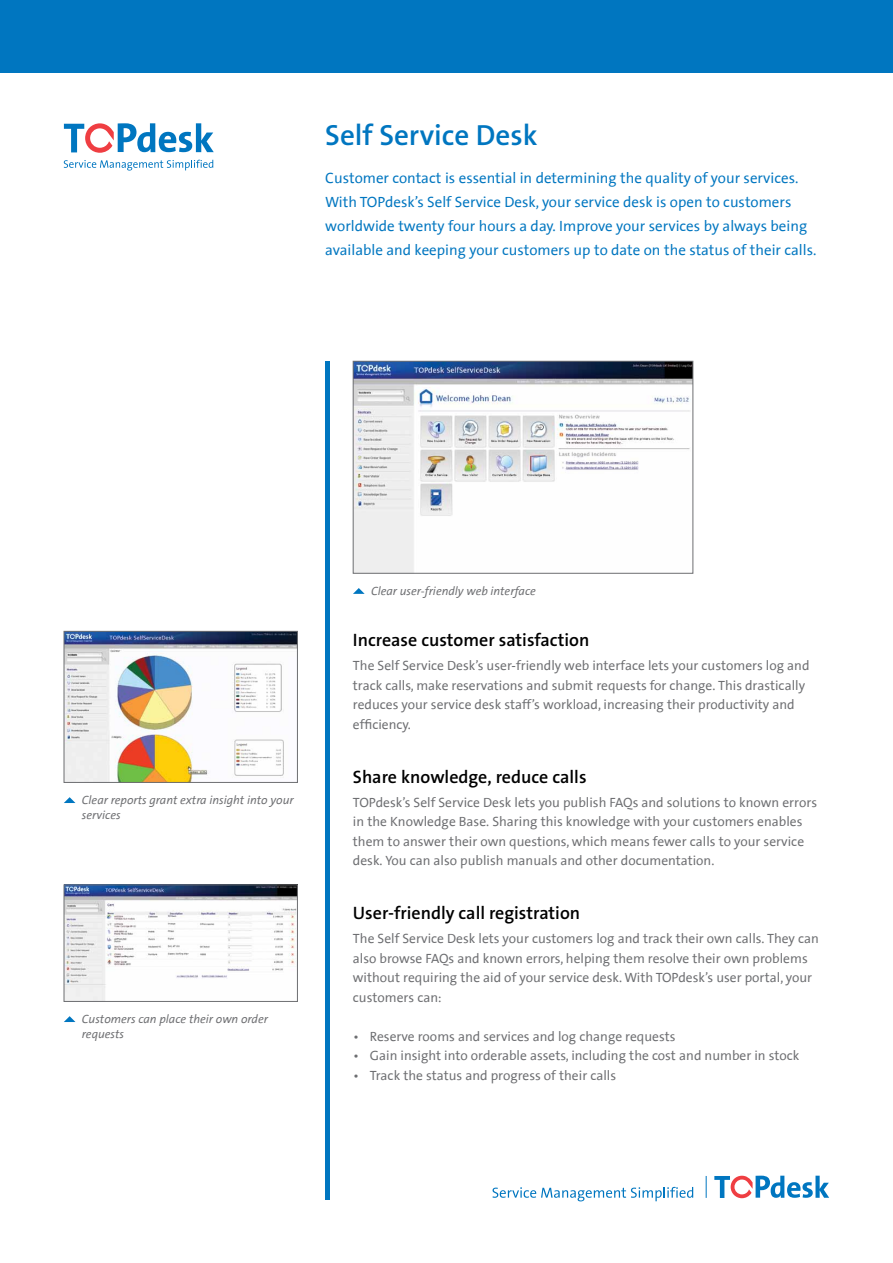
<style>
.page{position:relative;width:893px;height:1263px;background:#fff}
.page>*{position:absolute;margin:0;border:0;box-sizing:border-box;transform-origin:0 0}
.t1{font:600 29.25px "The Sans B6";color:#0076c0}
.t2{font:600 18px "The Sans B6";color:#000}
.t3{font:15px/24px "The Sans Correspondence";color:#0076c0}
.t4{font:13.5px/19.5px "The Sans Correspondence";color:#6d6e71}
.t5{font:italic 12px/14.4px "The Sans Correspondence";color:#6d6e71}
</style>
<div class="page">
<div style="left:0;top:0;width:893px;height:72px;background:#0076c0"></div>
<svg style="left:714px;top:1176px;width:115px;height:22px"></svg>
<svg style="left:493px;top:1187px;width:200px;height:14px"></svg>
<svg style="left:706px;top:1176px;width:1px;height:22px"></svg>
<svg style="left:64px;top:123px;width:150px;height:30px"></svg>
<svg style="left:64px;top:160px;width:149px;height:11px"></svg>
<div style="left:325px;top:361px;width:5px;height:838px;background:#0076c0"></div>
<img style="left:355px;top:363px;width:336px;height:208px">
<div style="left:353px;top:361px;width:340px;height:212px;border:1px solid #6d6e71"></div>
<svg style="left:353px;top:588px;width:12px;height:6px"></svg>
<img style="left:66px;top:633px;width:230px;height:148px">
<div style="left:64px;top:631px;width:234px;height:152px;border:1px solid #6d6e71"></div>
<svg style="left:64px;top:797px;width:11px;height:6px"></svg>
<svg style="left:64px;top:1016px;width:11px;height:6px"></svg>
<img style="left:66px;top:887px;width:230px;height:113px">
<div style="left:64px;top:885px;width:234px;height:117px;border:1px solid #6d6e71"></div>
<h1 class="t1" style="left:325px;top:119px;width:214px">Self Service Desk</h1>
<p class="t3" style="left:325px;top:166px;width:493px">Customer contact is essential in determining the quality of your services.<br>With TOPdesk’s Self Service Desk, your service desk is open to customers worldwide twenty four hours a day. Improve your services by always being available and keeping your customers up to date on the status of their calls.</p>
<p class="t5" style="left:82px;top:793px;width:213px">Clear reports grant extra insight into your services</p>
<p class="t5" style="left:82px;top:1012px;width:188px">Customers can place their own order requests</p>
<p class="t5" style="left:371px;top:584px;width:166px">Clear user-friendly web interface</p>
<h2 class="t2" style="left:353px;top:630px;width:238px">Increase customer satisfaction</h2>
<p class="t4" style="left:353px;top:656px;width:458px">The Self Service Desk’s user-friendly web interface lets your customers log and track calls, make reservations and submit requests for change. This drastically reduces your service desk staff’s workload, increasing their productivity and efficiency.</p>
<h2 class="t2" style="left:353px;top:767px;width:235px">Share knowledge, reduce calls</h2>
<p class="t4" style="left:353px;top:793px;width:466px">TOPdesk’s Self Service Desk lets you publish FAQs and solutions to known errors in the Knowledge Base. Sharing this knowledge with your customers enables them to answer their own questions, which means fewer calls to your service desk. You can also publish manuals and other documentation.</p>
<h2 class="t2" style="left:353px;top:903px;width:229px">User-friendly call registration</h2>
<p class="t4" style="left:353px;top:929px;width:467px">The Self Service Desk lets your customers log and track their own calls. They can also browse FAQs and known errors, helping them resolve their own problems without requiring the aid of your service desk. With TOPdesk’s user portal, your customers can:</p>
<p class="t4" style="left:353px;top:1027px;width:324px">• Reserve rooms and services and log change requests</p>
<p class="t4" style="left:353px;top:1046px;width:448px">• Gain insight into orderable assets, including the cost and number in stock</p>
<p class="t4" style="left:353px;top:1066px;width:265px">• Track the status and progress of their calls</p>
</div>
